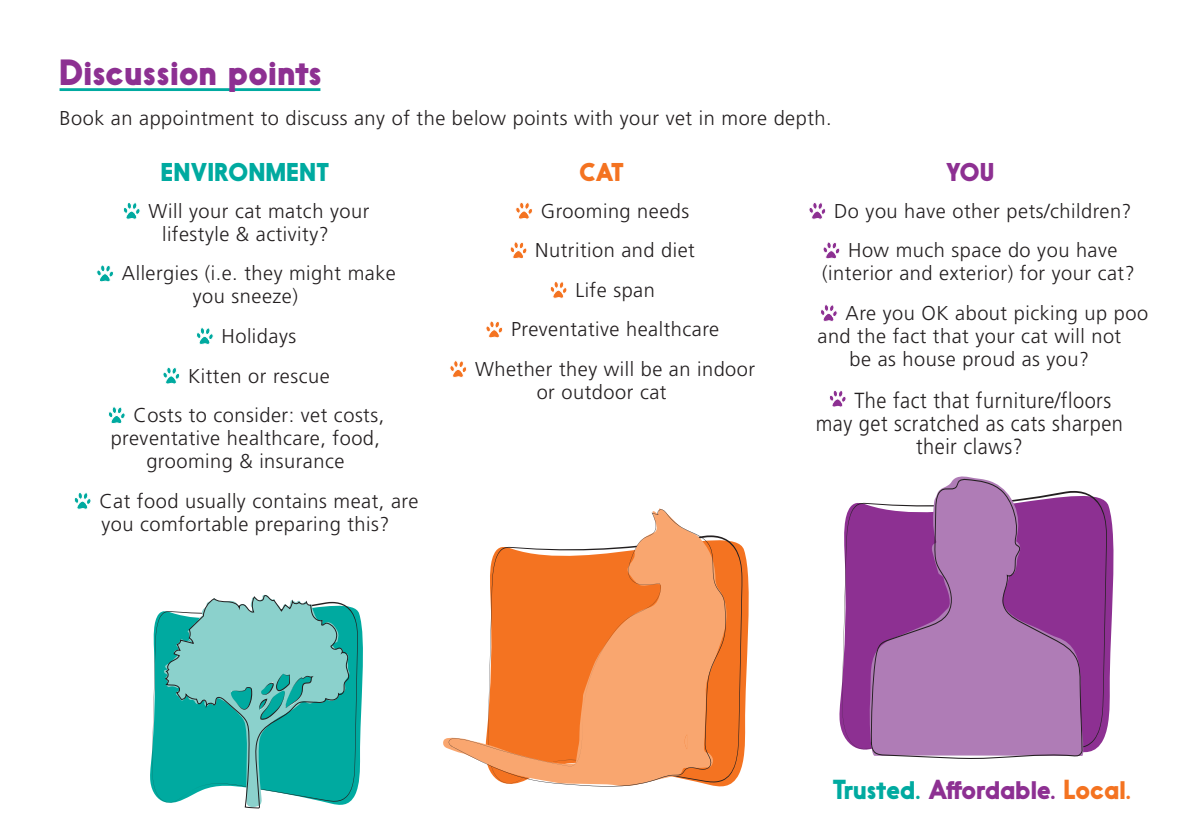
<style>
.page{position:relative;width:1191px;height:840px;background:#fff}
.page>*{position:absolute;margin:0;border:0;box-sizing:border-box;transform-origin:0 0}
.t1{font:900 34px "Nanami";letter-spacing:.02em;color:#8d3092}
.t2{font:700 25.8px "Nanami";letter-spacing:-.01em;color:#8d3092}
.t3{font:900 24px "Nanami";letter-spacing:.025em;color:#00aaa0}
.t4{font:900 24px "Nanami";color:#f47321}
.t5{font:900 24px "Nanami";color:#8d3092}
.t6{font:300 21.8px "Frutiger";letter-spacing:.025em;color:#231f20;scale:.92 1}
.t7{font:300 20px/23px "Frutiger";letter-spacing:.025em;color:#231f20}
.s1{color:#00aaa0}
.s2{color:#f47321}
</style>
<div class="page">
<svg style="left:590px;top:546px;width:159px;height:241px"></svg>
<svg style="left:726px;top:539px;width:16px;height:244px;background:#eb7327"></svg>
<hr style="left:60px;top:88px;width:260px;height:3px;background:#00aaa0">
<svg style="left:150px;top:611px;width:213px;height:178px"></svg>
<svg style="left:152px;top:607px;width:206px;height:195px;background:#21afa7"></svg>
<svg style="left:165px;top:594px;width:186px;height:215px;background:#54bfb8"></svg>
<svg style="left:123px;top:202px;width:17px;height:18px"></svg>
<svg style="left:96px;top:265px;width:18px;height:17px"></svg>
<svg style="left:196px;top:327px;width:17px;height:18px"></svg>
<svg style="left:163px;top:367px;width:17px;height:17px"></svg>
<svg style="left:108px;top:407px;width:17px;height:17px"></svg>
<svg style="left:74px;top:492px;width:17px;height:18px"></svg>
<svg style="left:449px;top:509px;width:277px;height:277px"></svg>
<svg style="left:515px;top:202px;width:17px;height:17px"></svg>
<svg style="left:510px;top:242px;width:17px;height:17px"></svg>
<svg style="left:550px;top:281px;width:17px;height:18px"></svg>
<svg style="left:486px;top:321px;width:17px;height:17px"></svg>
<svg style="left:450px;top:360px;width:17px;height:18px"></svg>
<svg style="left:839px;top:503px;width:275px;height:250px"></svg>
<svg style="left:842px;top:492px;width:265px;height:257px;background:#944198"></svg>
<svg style="left:869px;top:476px;width:216px;height:279px;fill:#8d3092"></svg>
<svg style="left:870px;top:478px;width:212px;height:280px;background:#a86cad"></svg>
<svg style="left:809px;top:202px;width:17px;height:18px"></svg>
<svg style="left:823px;top:242px;width:17px;height:17px"></svg>
<svg style="left:820px;top:304px;width:17px;height:18px"></svg>
<svg style="left:829px;top:390px;width:17px;height:17px"></svg>
<p class="t1" style="left:60px;top:52px;width:263px">Discussion points</p>
<p class="t7" style="left:60px;top:107px;width:773px">Book an appointment to discuss any of the below points with your vet in more depth.</p>
<p class="t3" style="left:161px;top:157px;width:169px">ENVIRONMENT</p>
<p class="t4" style="left:579px;top:157px;width:46px">CAT</p>
<p class="t5" style="left:946px;top:157px;width:49px">YOU</p>
<p class="t7" style="left:162px;top:199px;width:209px;text-indent:-14px">Will your cat match your lifestyle &amp; activity?</p>
<p class="t7" style="left:193px;top:262px;width:204px;text-indent:-71px">Allergies (i.e. they might make you sneeze)</p>
<p class="t7" style="left:221px;top:324px;width:76px">Holidays</p>
<p class="t7" style="left:188px;top:364px;width:143px">Kitten or rescue</p>
<p class="t7" style="left:133px;top:403px;width:252px">Costs to consider: vet costs,</p>
<p class="t7" style="left:111px;top:426px;width:271px">preventative healthcare, food,</p>
<p class="t7" style="left:146px;top:449px;width:200px">grooming &amp; insurance</p>
<p class="t7" style="left:99px;top:489px;width:320px">Cat food usually contains meat, are you comfortable preparing this?</p>
<p class="t7" style="left:541px;top:199px;width:150px">Grooming needs</p>
<p class="t7" style="left:535px;top:238px;width:161px">Nutrition and diet</p>
<p class="t7" style="left:575px;top:278px;width:81px">Life span</p>
<p class="t7" style="left:511px;top:318px;width:210px">Preventative healthcare</p>
<p class="t7" style="left:537px;top:357px;width:220px;text-indent:-62px">Whether they will be an indoor or outdoor cat</p>
<p class="t7" style="left:834px;top:191px;width:299px;line-height:39.6px;text-align:center">Do you have other pets/children?<br>How much space do you have</p>
<p class="t7" style="left:822px;top:262px;width:314px">(interior and exterior) for your cat?</p>
<p class="t7" style="left:845px;top:301px;width:304px">Are you OK about picking up poo</p>
<p class="t7" style="left:817px;top:324px;width:305px">and the fact that your cat will not</p>
<p class="t7" style="left:849px;top:347px;width:241px">be as house proud as you?</p>
<p class="t6" style="left:854px;top:388px;width:281px">The fact that furniture/floors</p>
<p class="t6" style="left:815px;top:411px;width:335px">may get scratched as cats sharpen</p>
<p class="t6" style="left:916px;top:434px;width:117px">their claws?</p>
<p class="t2" style="left:832px;top:773px;width:301px"><span class="s1">Trusted.</span> Affordable. <span class="s2">Local.</span></p>
</div>
